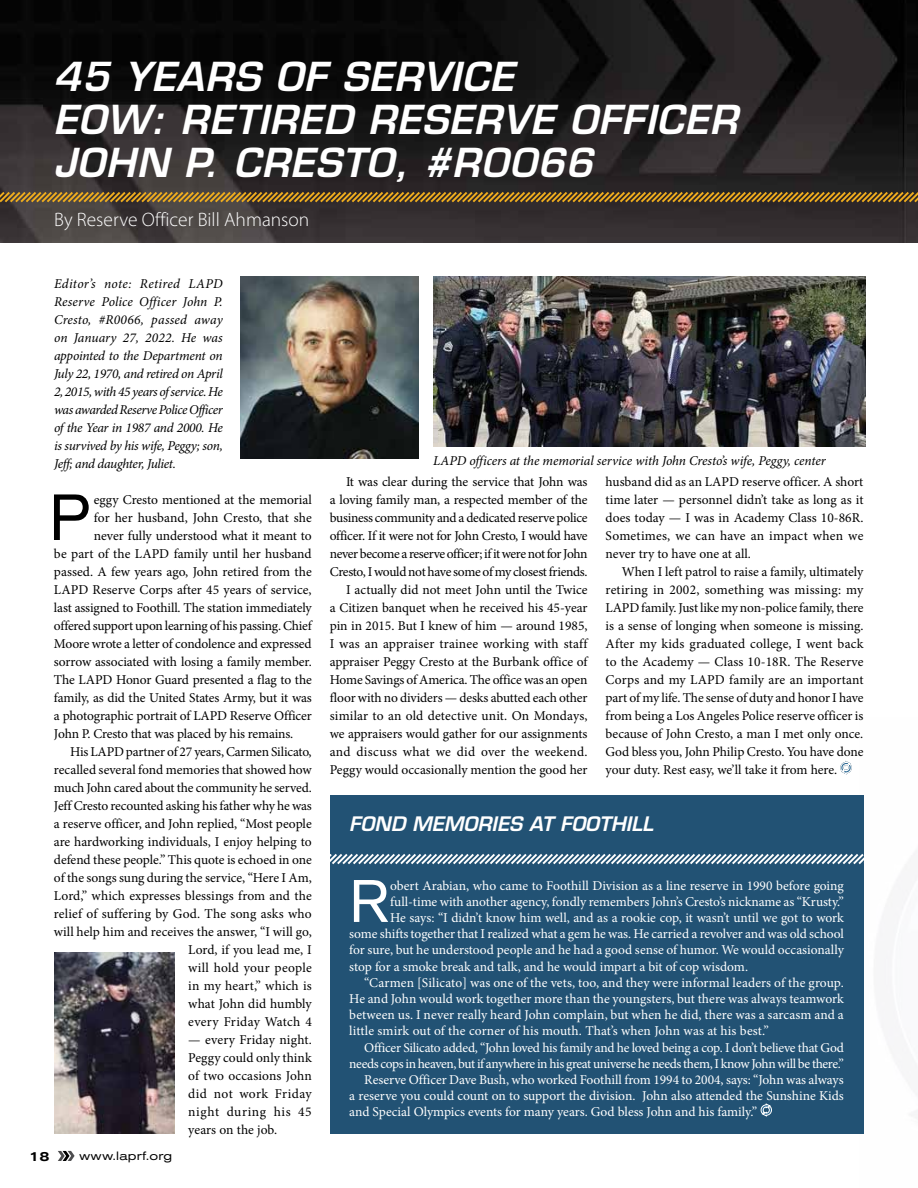
<style>
.page{position:relative;width:918px;height:1188px;background:#fff}
.page>*{position:absolute;margin:0;border:0;box-sizing:border-box;transform-origin:0 0}
.t1{font:64.5px "Akzidenz Grotesk BE";color:#000}
.t2{font:59.4px "Akzidenz Grotesk BE";color:#fff}
.t3{font:italic 600 39px/43.5px "Eurostile LT Std";letter-spacing:.02em;color:#fff}
.t4{font:300 19.5px "Myriad Pro";color:#fff}
.t5{font:italic 600 19.5px "Eurostile LT Std";color:#fff}
.t6{font:13.5px/18px "Minion Pro";letter-spacing:-.005em;color:#000;text-align:justify}
.t7{font:13.5px "Minion Pro";letter-spacing:-.005em;color:#fff}
.t8{font:italic 13.5px/18px "Minion Pro";letter-spacing:-.01em;color:#000;text-align:justify}
.t9{font:13.5px "Minion Pro";letter-spacing:-.03em;color:#fff}
.t10{font:13.5px "Minion Pro";letter-spacing:.02em;color:#000}
.t11{font:13.5px "Minion Pro";letter-spacing:.015em;color:#000}
.t12{font:500 expanded 13.5px "Akzidenz Grotesk BE";color:#000}
.t13{font:expanded 12px "Akzidenz Grotesk BE";letter-spacing:.02em;color:#000}
</style>
<div class="page">
<svg style="left:58px;top:1151px;width:17px;height:10px"></svg>
<img style="left:0;top:0;width:918px;height:243px">
<svg style="left:0;top:190px;width:918px;height:14px;background:#725828"></svg>
<svg style="left:840px;top:761px;width:12px;height:14px"></svg>
<div style="left:330px;top:795px;width:534px;height:339px;background:#225274"></div>
<svg style="left:330px;top:854px;width:534px;height:11px"></svg>
<svg style="left:760px;top:1103px;width:12px;height:14px"></svg>
<img style="left:241px;top:277px;width:178px;height:182px">
<img style="left:54px;top:952px;width:121px;height:182px">
<img style="left:433px;top:277px;width:432px;height:170px">
<h3 class="t3" style="left:53px;top:55px;width:686px">45 YEARS OF SERVICE<br>EOW: RETIRED RESERVE OFFICER<br>JOHN P. CRESTO, #R0066</h3>
<h3 class="t4" style="left:54px;top:208px;width:257px">By Reserve Officer Bill Ahmanson</h3>
<p class="t8" style="left:54px;top:275px;width:170px">Editor’s note: Retired LAPD Reserve Police Officer John P.<br>Cresto, #R0066, passed away on January 27, 2022. He was appointed to the Department on July 22, 1970, and retired on April 2, 2015, with 45 years of service. He was awarded Reserve Police Officer of the Year in 1987 and 2000. He is survived by his wife, Peggy; son, Jeff; and daughter, Juliet.</p>
<h1 class="t1" style="left:49px;top:479px;width:42px">P</h1>
<p class="t6" style="left:94px;top:491px;width:219px">eggy Cresto mentioned at the memorial</p>
<p class="t6" style="left:94px;top:509px;width:219px">for her husband, John Cresto, that she</p>
<p class="t6" style="left:94px;top:527px;width:219px">never fully understood what it meant to</p>
<p class="t6" style="left:54px;top:545px;width:259px">be part of the LAPD family until her husband</p>
<p class="t6" style="left:54px;top:563px;width:259px">passed. A few years ago, John retired from the</p>
<p class="t6" style="left:54px;top:581px;width:259px">LAPD Reserve Corps after 45 years of service,</p>
<p class="t6" style="left:54px;top:599px;width:259px">last assigned to Foothill. The station immediately</p>
<p class="t6" style="left:54px;top:617px;width:259px">offered support upon learning of his passing. Chief</p>
<p class="t6" style="left:54px;top:635px;width:259px">Moore wrote a letter of condolence and expressed</p>
<p class="t6" style="left:54px;top:653px;width:259px">sorrow associated with losing a family member.</p>
<p class="t6" style="left:54px;top:671px;width:259px">The LAPD Honor Guard presented a flag to the</p>
<p class="t6" style="left:54px;top:689px;width:259px">family, as did the United States Army, but it was</p>
<p class="t6" style="left:54px;top:707px;width:259px">a photographic portrait of LAPD Reserve Officer</p>
<p class="t6" style="left:54px;top:725px;width:241px">John P. Cresto that was placed by his remains.</p>
<p class="t6" style="left:70px;top:743px;width:243px">His LAPD partner of 27 years, Carmen Silicato,</p>
<p class="t6" style="left:54px;top:761px;width:259px">recalled several fond memories that showed how</p>
<p class="t6" style="left:54px;top:779px;width:259px">much John cared about the community he served.</p>
<p class="t6" style="left:54px;top:797px;width:259px">Jeff Cresto recounted asking his father why he was</p>
<p class="t6" style="left:54px;top:815px;width:259px">a reserve officer, and John replied, “Most people</p>
<p class="t6" style="left:54px;top:833px;width:259px">are hardworking individuals, I enjoy helping to</p>
<p class="t6" style="left:54px;top:851px;width:259px">defend these people.” This quote is echoed in one</p>
<p class="t6" style="left:54px;top:869px;width:259px">of the songs sung during the service, “Here I Am,</p>
<p class="t6" style="left:54px;top:887px;width:259px">Lord,” which expresses blessings from and the</p>
<p class="t6" style="left:54px;top:905px;width:259px">relief of suffering by God. The song asks who</p>
<p class="t6" style="left:54px;top:923px;width:259px">will help him and receives the answer, “I will go,</p>
<p class="t6" style="left:188px;top:941px;width:125px">Lord, if you lead me, I</p>
<p class="t10" style="left:188px;top:959px;width:125px">will hold your people</p>
<p class="t6" style="left:188px;top:977px;width:125px">in my heart,” which is</p>
<p class="t6" style="left:188px;top:995px;width:125px">what John did humbly</p>
<p class="t11" style="left:188px;top:1013px;width:125px">every Friday Watch 4</p>
<p class="t6" style="left:188px;top:1031px;width:125px">— every Friday night.<br>Peggy could only think of two occasions John did not work Friday night during his 45 years on the job.</p>
<p class="t12" style="left:29px;top:1148px;width:22px">18</p>
<p class="t13" style="left:80px;top:1149px;width:94px">www.laprf.org</p>
<p class="t8" style="left:433px;top:452px;width:394px">LAPD officers at the memorial service with John Cresto’s wife, Peggy, center</p>
<p class="t6" style="left:330px;top:473px;width:259px;text-align:right">It was clear during the service that John was<br>a loving family man, a respected member of the business community and a dedicated reserve police officer. If it were not for John Cresto, I would have never become a reserve officer; if it were not for John Cresto, I would not have some of my closest friends.<br>I actually did not meet John until the Twice<br>a Citizen banquet when he received his 45-year pin in 2015. But I knew of him — around 1985, I was an appraiser trainee working with staff appraiser Peggy Cresto at the Burbank office of Home Savings of America. The office was an open floor with no dividers — desks abutted each other similar to an old detective unit. On Mondays, we appraisers would gather for our assignments and discuss what we did over the weekend.<br>Peggy would occasionally mention the good her</p>
<p class="t6" style="left:606px;top:473px;width:259px">husband did as an LAPD reserve officer. A short time later — personnel didn’t take as long as it does today — I was in Academy Class 10-86R.<br>Sometimes, we can have an impact when we never try to have one at all.</p>
<p class="t6" style="left:606px;top:563px;width:259px;text-indent:16px">When I left patrol to raise a family, ultimately retiring in 2002, something was missing: my LAPD family. Just like my non-police family, there is a sense of longing when someone is missing.<br>After my kids graduated college, I went back to the Academy — Class 10-18R. The Reserve Corps and my LAPD family are an important part of my life. The sense of duty and honor I have from being a Los Angeles Police reserve officer is because of John Cresto, a man I met only once.<br>God bless you, John Philip Cresto. You have done your duty. Rest easy, we’ll take it from here.</p>
<h3 class="t5" style="left:349px;top:812px;width:305px">FOND MEMORIES AT FOOTHILL</h3>
<h2 class="t2" style="left:349px;top:866px;width:41px">R</h2>
<p class="t7" style="left:390px;top:876px;width:455px">obert Arabian, who came to Foothill Division as a line reserve in 1990 before going</p>
<p class="t7" style="left:390px;top:892px;width:455px">full-time with another agency, fondly remembers John’s Cresto’s nickname as “Krusty.”</p>
<p class="t7" style="left:390px;top:909px;width:455px">He says: “I didn’t know him well, and as a rookie cop, it wasn’t until we got to work</p>
<p class="t7" style="left:349px;top:925px;width:496px">some shifts together that I realized what a gem he was. He carried a revolver and was old school</p>
<p class="t7" style="left:349px;top:941px;width:496px">for sure, but he understood people and he had a good sense of humor. We would occasionally</p>
<p class="t7" style="left:349px;top:957px;width:400px">stop for a smoke break and talk, and he would impart a bit of cop wisdom.</p>
<p class="t7" style="left:364px;top:973px;width:481px">“Carmen [Silicato] was one of the vets, too, and they were informal leaders of the group.</p>
<p class="t7" style="left:349px;top:990px;width:496px">He and John would work together more than the youngsters, but there was always teamwork</p>
<p class="t7" style="left:349px;top:1006px;width:496px">between us. I never really heard John complain, but when he did, there was a sarcasm and a</p>
<p class="t7" style="left:349px;top:1022px;width:421px">little smirk out of the corner of his mouth. That’s when John was at his best.”</p>
<p class="t7" style="left:364px;top:1038px;width:481px">Officer Silicato added, “John loved his family and he loved being a cop. I don’t believe that God</p>
<p class="t9" style="left:349px;top:1054px;width:496px">needs cops in heaven, but if anywhere in his great universe he needs them, I know John will be there.”</p>
<p class="t7" style="left:364px;top:1071px;width:481px">Reserve Officer Dave Bush, who worked Foothill from 1994 to 2004, says: “John was always</p>
<p class="t7" style="left:349px;top:1087px;width:496px">a reserve you could count on to support the division. John also attended the Sunshine Kids</p>
<p class="t7" style="left:349px;top:1103px;width:409px">and Special Olympics events for many years. God bless John and his family.”</p>
</div>
